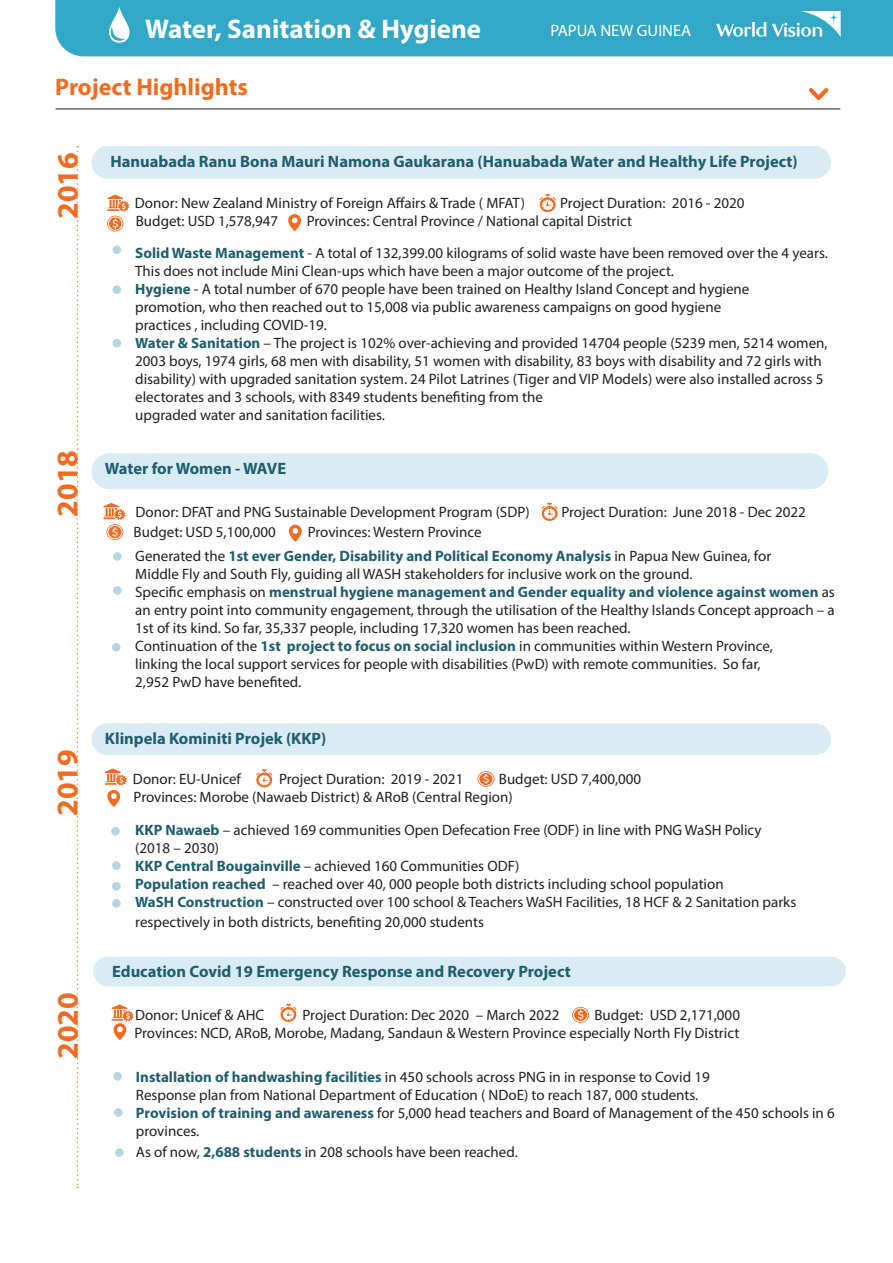
<style>
.page{position:relative;width:893px;height:1263px;background:#fff}
.page>*{position:absolute;margin:0;border:0;box-sizing:border-box;transform-origin:0 0}
.t1{font:700 30px "Myriad Pro";color:#f36b21}
.t2{font:700 27px "Myriad Pro";color:#fff}
.t3{font:700 24px "Myriad Pro";color:#f36b21}
.t4{font:700 16.5px "Myriad Pro";color:#205e6f}
.t5{font:16.5px "Myriad Pro";color:#fff}
.t6{font:15px/18px "Myriad Pro";color:#231f20}
.s1{font-weight:700;color:#205e6f}
</style>
<div class="page">
<div style="left:92px;top:723px;width:739px;height:32px;background:#d9ecf3;border-radius:16px"></div>
<div style="left:55px;top:0;width:838px;height:56px;background:#31a8c6"></div>
<svg style="left:109px;top:7px;width:21px;height:36px"></svg>
<hr style="left:56px;top:108px;width:784px;height:2px;background:#666">
<svg style="left:256px;top:769px;width:16px;height:18px"></svg>
<svg style="left:477px;top:771px;width:17px;height:16px"></svg>
<svg style="left:105px;top:768px;width:22px;height:39px"></svg>
<div style="left:92px;top:146px;width:739px;height:33px;background:#d9ecf3;border-radius:16px"></div>
<svg style="left:107px;top:195px;width:22px;height:37px"></svg>
<svg style="left:288px;top:214px;width:13px;height:17px"></svg>
<div style="left:111px;top:827px;width:9px;height:8px;background:#b4d5e3;border-radius:50%"></div>
<svg style="left:112px;top:861px;width:9px;height:9px"></svg>
<div style="left:112px;top:246px;width:9px;height:8px;background:#b4d5e3;border-radius:50%"></div>
<svg style="left:112px;top:285px;width:9px;height:9px"></svg>
<div style="left:112px;top:339px;width:9px;height:8px;background:#b4d5e3;border-radius:50%"></div>
<div style="left:92px;top:453px;width:736px;height:36px;background:#d9ecf3;border-radius:18px"></div>
<svg style="left:542px;top:503px;width:16px;height:18px"></svg>
<svg style="left:103px;top:503px;width:22px;height:37px"></svg>
<svg style="left:289px;top:525px;width:13px;height:17px"></svg>
<svg style="left:113px;top:552px;width:9px;height:9px"></svg>
<svg style="left:113px;top:586px;width:9px;height:9px"></svg>
<div style="left:112px;top:643px;width:8px;height:8px;background:#b4d5e3;border-radius:50%"></div>
<div style="left:93px;top:956px;width:753px;height:30px;background:#d9ecf3;border-radius:15px"></div>
<svg style="left:280px;top:1004px;width:16px;height:18px"></svg>
<svg style="left:112px;top:1004px;width:22px;height:36px"></svg>
<svg style="left:113px;top:1072px;width:9px;height:9px"></svg>
<svg style="left:114px;top:1108px;width:9px;height:9px"></svg>
<svg style="left:115px;top:1148px;width:9px;height:9px"></svg>
<svg style="left:572px;top:1007px;width:17px;height:16px"></svg>
<svg style="left:77px;top:146px;width:1px;height:1042px"></svg>
<svg style="left:540px;top:194px;width:16px;height:18px"></svg>
<div style="left:112px;top:882px;width:9px;height:8px;background:#b4d5e3;border-radius:50%"></div>
<svg style="left:112px;top:899px;width:9px;height:9px"></svg>
<img style="left:705px;top:11px;width:142px;height:26px">
<svg style="left:809px;top:88px;width:19px;height:12px"></svg>
<h2 class="t2" style="left:145px;top:12px;width:337px">Water, Sanitation &amp; Hygiene</h2>
<h3 class="t3" style="left:55px;top:71px;width:194px">Project Highlights</h3>
<p class="t5" style="left:550px;top:20px;width:142px">PAPUA NEW GUINEA</p>
<h1 class="t1" style="left:48px;top:219px;width:68px;rotate:-90deg">2016</h1>
<h1 class="t1" style="left:48px;top:517px;width:68px;rotate:-90deg">2018</h1>
<h1 class="t1" style="left:48px;top:816px;width:68px;rotate:-90deg">2019</h1>
<h1 class="t1" style="left:48px;top:1059px;width:68px;rotate:-90deg">2020</h1>
<p class="t4" style="left:110px;top:151px;width:689px">Hanuabada Ranu Bona Mauri Namona Gaukarana (Hanuabada Water and Healthy Life Project)</p>
<p class="t6" style="left:135px;top:194px;width:392px">Donor: New Zealand Ministry of Foreign Affairs &amp; Trade ( MFAT)</p>
<p class="t6" style="left:560px;top:194px;width:186px">Project Duration: 2016 - 2020</p>
<p class="t6" style="left:136px;top:212px;width:144px">Budget: USD 1,578,947</p>
<p class="t6" style="left:307px;top:212px;width:327px">Provinces: Central Province / National capital District</p>
<p class="t6" style="left:135px;top:244px;width:694px"><span class="s1">Solid Waste Management</span> - A total of 132,399.00 kilograms of solid waste have been removed over the 4 years.<br>This does not include Mini Clean-ups which have been a major outcome of the project.<br><span class="s1">Hygiene</span> - A total number of 670 people have been trained on Healthy Island Concept and hygiene<br>promotion, who then reached out to 15,008 via public awareness campaigns on good hygiene<br>practices , including COVID-19.<br><span class="s1">Water &amp; Sanitation</span> – The project is 102% over-achieving and provided 14704 people (5239 men, 5214 women, 2003 boys, 1974 girls, 68 men with disability, 51 women with disability, 83 boys with disability and 72 girls with disability) with upgraded sanitation system. 24 Pilot Latrines (Tiger and VIP Models) were also installed across 5 electorates and 3 schools, with 8349 students benefiting from the<br>upgraded water and sanitation facilities.</p>
<p class="t4" style="left:105px;top:458px;width:183px">Water for Women - WAVE</p>
<p class="t6" style="left:136px;top:503px;width:396px">Donor: DFAT and PNG Sustainable Development Program (SDP)</p>
<p class="t6" style="left:561px;top:503px;width:246px">Project Duration: June 2018 - Dec 2022</p>
<p class="t6" style="left:134px;top:523px;width:144px">Budget: USD 5,100,000</p>
<p class="t6" style="left:135px;top:520px;width:637px;line-height:24.2px;text-indent:173px">Provinces: Western Province<br>Generated the <span class="s1">1st ever Gender, Disability and Political Economy Analysis</span> in Papua New Guinea, for</p>
<p class="t6" style="left:135px;top:565px;width:701px">Middle Fly and South Fly, guiding all WASH stakeholders for inclusive work on the ground.<br>Specific emphasis on <span class="s1">menstrual hygiene management and Gender equality and violence against women</span> as an entry point into community engagement, through the utilisation of the Healthy Islands Concept approach – a 1st of its kind. So far, 35,337 people, including 17,320 women has been reached.<br>Continuation of the <span class="s1">1st project to focus on social inclusion</span> in communities within Western Province,<br>linking the local support services for people with disabilities (PwD) with remote communities. So far,<br>2,952 PwD have benefited.</p>
<p class="t4" style="left:105px;top:728px;width:223px">Klinpela Kominiti Projek (KKP)</p>
<p class="t6" style="left:133px;top:770px;width:109px">Donor: EU-Unicef</p>
<p class="t6" style="left:279px;top:770px;width:186px">Project Duration: 2019 - 2021</p>
<p class="t6" style="left:134px;top:770px;width:509px;text-indent:365px">Budget: USD 7,400,000<br>Provinces: Morobe (Nawaeb District) &amp; ARoB (Central Region)</p>
<p class="t6" style="left:135px;top:821px;width:662px"><span class="s1">KKP Nawaeb</span> – achieved 169 communities Open Defecation Free (ODF) in line with PNG WaSH Policy (2018 – 2030)<br><span class="s1">KKP Central Bougainville</span> – achieved 160 Communities ODF)<br><span class="s1">Population reached</span> – reached over 40, 000 people both districts including school population<br><span class="s1">WaSH Construction</span> – constructed over 100 school &amp; Teachers WaSH Facilities, 18 HCF &amp; 2 Sanitation parks</p>
<p class="t6" style="left:135px;top:913px;width:350px">respectively in both districts, benefiting 20,000 students</p>
<p class="t4" style="left:112px;top:960px;width:460px">Education Covid 19 Emergency Response and Recovery Project</p>
<p class="t6" style="left:135px;top:1005px;width:131px">Donor: Unicef &amp; AHC</p>
<p class="t6" style="left:302px;top:1005px;width:258px">Project Duration: Dec 2020 – March 2022</p>
<p class="t6" style="left:134px;top:1005px;width:607px;text-align:right">Budget: USD 2,171,000<br>Provinces: NCD, ARoB, Morobe, Madang, Sandaun &amp; Western Province especially North Fly District</p>
<p class="t6" style="left:136px;top:1067px;width:700px"><span class="s1">Installation of handwashing facilities</span> in 450 schools across PNG in in response to Covid 19<br>Response plan from National Department of Education ( NDoE) to reach 187, 000 students.<br><span class="s1">Provision of training and awareness</span> for 5,000 head teachers and Board of Management of the 450 schools in 6 provinces.</p>
<p class="t6" style="left:136px;top:1143px;width:383px">As of now, <span class="s1">2,688 students</span> in 208 schools have been reached.</p>
</div>
